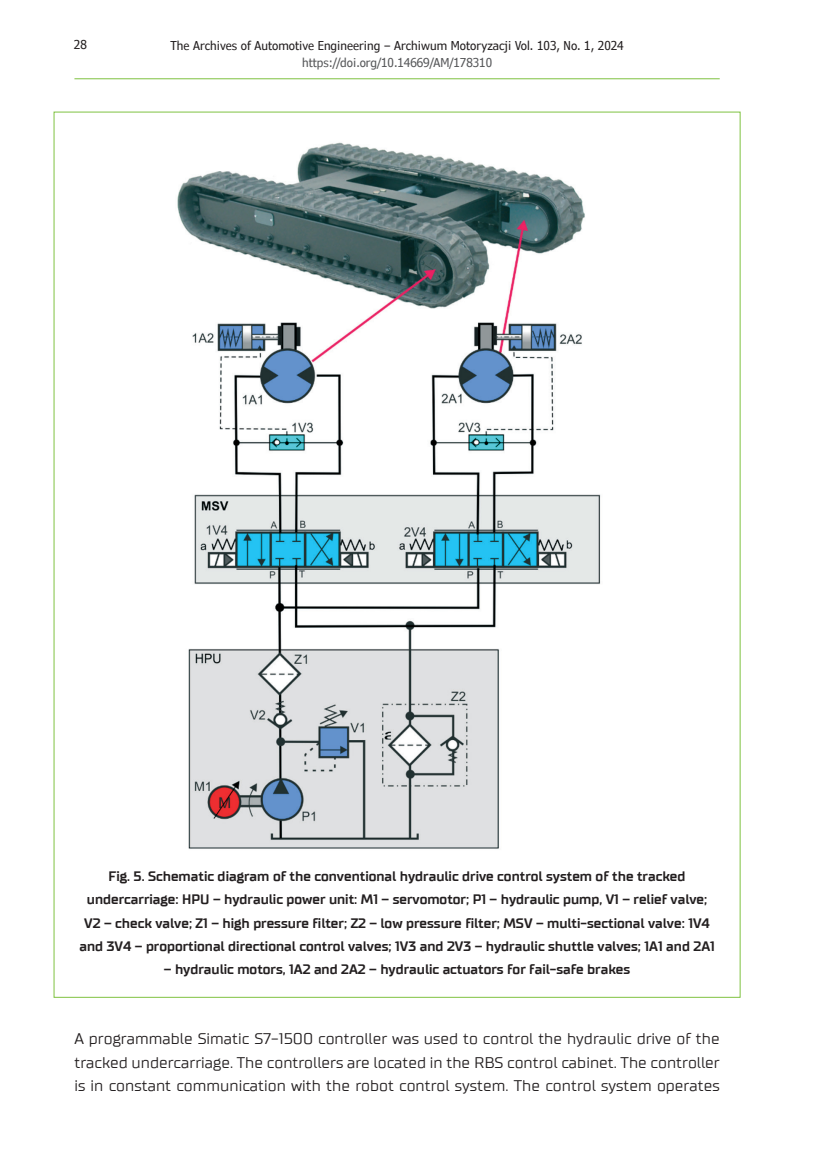
<style>
.page{position:relative;width:819px;height:1161px;background:#fff}
.page>*{position:absolute;margin:0;border:0;box-sizing:border-box;transform-origin:0 0}
.t1{font:15.75px/23.3px "TT Supermolot";color:#231f20;text-align:justify}
.t2{font:700 14px/23.3px "TT Supermolot";color:#231f20;text-align:center}
.t3{font:condensed 12.25px "Verdana Pro";color:#231f20}
.t4{font:condensed 12.25px "Verdana Pro";color:#57585a}
</style>
<div class="page">
<hr style="left:74px;top:78px;width:645px;height:1px;background:#7fc241">
<img style="left:177px;top:142px;width:424px;height:707px">
<p class="t3" style="left:74px;top:37px;width:14px">28</p>
<p class="t3" style="left:170px;top:37px;width:454px">The Archives of Automotive Engineering – Archiwum Motoryzacji Vol. 103, No. 1, 2024</p>
<p class="t4" style="left:302px;top:55px;width:191px">https://doi.org/10.14669/AM/178310</p>
<p class="t2" style="left:79px;top:864px;width:637px">Fig. 5. Schematic diagram of the conventional hydraulic drive control system of the tracked undercarriage: HPU – hydraulic power unit: M1 – servomotor; P1 – hydraulic pump, V1 – relief valve; V2 – check valve; Z1 – high pressure filter; Z2 – low pressure filter; MSV – multi-sectional valve: 1V4 and 3V4 – proportional directional control valves; 1V3 and 2V3 – hydraulic shuttle valves; 1A1 and 2A1</p>
<p class="t2" style="left:164px;top:958px;width:468px">– hydraulic motors, 1A2 and 2A2 – hydraulic actuators for fail-safe brakes</p>
<p class="t1" style="left:74px;top:1027px;width:646px">A programmable Simatic S7-1500 controller was used to control the hydraulic drive of the tracked undercarriage. The controllers are located in the RBS control cabinet. The controller is in constant communication with the robot control system. The control system operates</p>
</div>
